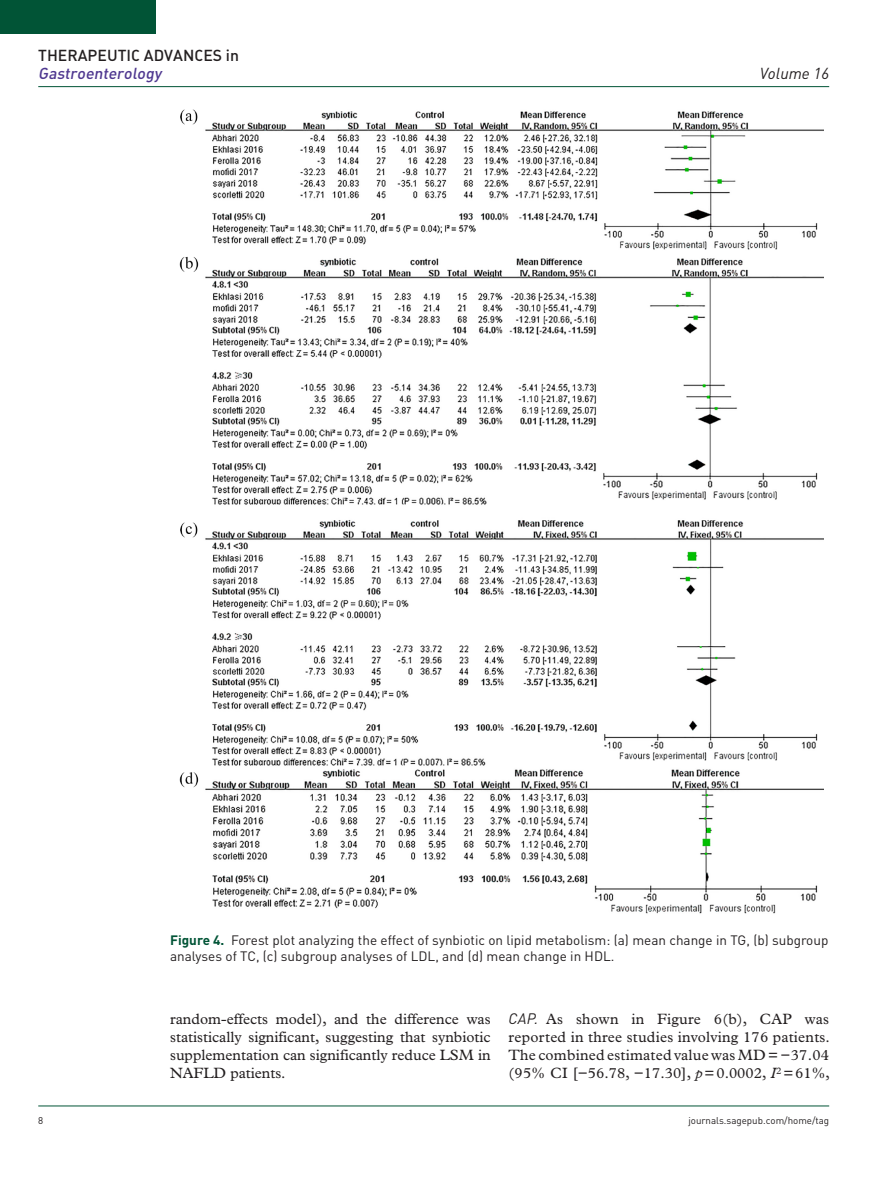
<style>
.page{position:relative;width:893px;height:1191px;background:#fff}
.page>*{position:absolute;margin:0;border:0;box-sizing:border-box;transform-origin:0 0}
.t1{font:15.75px "DIN Medium Alternate";color:#231f20}
.t2{font:italic 15.75px "DIN Medium Alternate";color:#4f3890}
.t3{font:italic 15.75px "DIN";color:#231f20}
.t4{font:15px/18px "Plantin Std";color:#231f20;text-align:justify}
.t5{font:13.5px/15.8px "DIN";color:#231f20}
.t6{font:9.75px "DIN";color:#231f20}
.s1{font-weight:700;color:#015436}
.s2{font-family:"DIN";font-style:italic}
.s3{font-style:italic}
</style>
<div class="page">
<hr style="left:38px;top:86px;width:791px;height:1px;background:#015436">
<hr style="left:38px;top:1105px;width:791px;height:1px;background:#015436">
<div style="left:0;top:0;width:155px;height:34px;background:#015436"></div>
<img style="left:179px;top:109px;width:645px;height:805px">
<p class="t1" style="left:38px;top:45px;width:202px">THERAPEUTIC ADVANCES IN</p>
<p class="t2" style="left:38px;top:63px;width:125px">Gastroenterology</p>
<p class="t3" style="left:760px;top:63px;width:71px">Volume 16</p>
<p class="t5" style="left:170px;top:931px;width:660px"><span class="s1">Figure 4.</span> Forest plot analyzing the effect of synbiotic on lipid metabolism: (a) mean change in TG, (b) subgroup analyses of TC, (c) subgroup analyses of LDL, and (d) mean change in HDL.</p>
<p class="t4" style="left:170px;top:1010px;width:322px">random-effects model), and the difference was statistically significant, suggesting that synbiotic supplementation can significantly reduce LSM in NAFLD patients.</p>
<p class="t4" style="left:509px;top:1010px;width:323px"><span class="s2">CAP.</span> As shown in Figure 6(b), CAP was reported in three studies involving 176 patients.<br>The combined estimated value was MD =−37.04 (95% CI [−56.78, −17.30], <span class="s3">p</span>=0.0002, <span class="s3">I</span><sup>2</sup> =61%,</p>
<p class="t6" style="left:38px;top:1114px;width:7px">8</p>
<p class="t6" style="left:688px;top:1114px;width:142px">journals.sagepub.com/home/tag</p>
</div>
